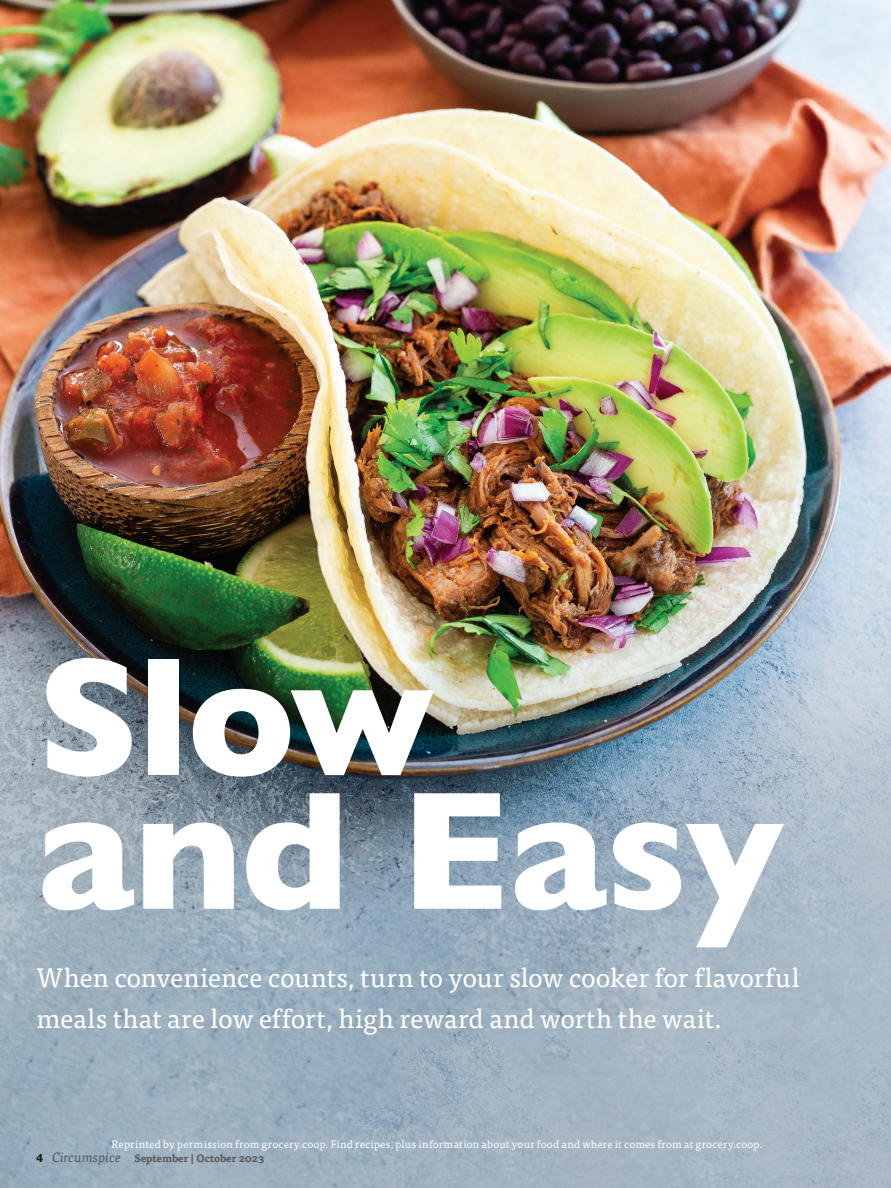
<style>
.page{position:relative;width:891px;height:1188px;background:#fff}
.page>*{position:absolute;margin:0;border:0;box-sizing:border-box;transform-origin:0 0}
.t1{font:800 170.7px/133.6px "Gill Sans";letter-spacing:-.015em;color:#fff}
.t2{font:26.7px/41.5px "Tisa Pro";letter-spacing:-.005em;color:#fff}
.t3{font:10.8px "Tisa Pro";letter-spacing:.015em;color:#fff}
.t4{font:700 10.5px "Tisa Pro";color:#57585a}
.s1{font-family:"Gill Sans";font-weight:800;font-size:12px;color:#231f20}
.s2{font-weight:400;font-style:italic;font-size:13.5px}
</style>
<div class="page">
<img style="left:0;top:0;width:891px;height:1188px">
<p class="t1" style="left:36px;top:650px;width:748px">Slow and Easy</p>
<p class="t2" style="left:36px;top:955px;width:765px">When convenience counts, turn to your slow cooker for flavorful meals that are low effort, high reward and worth the wait.</p>
<p class="t3" style="left:112px;top:1136px;width:653px">Reprinted by permission from grocery.coop. Find recipes, plus information about your food and where it comes from at grocery.coop.</p>
<p class="t4" style="left:36px;top:1150px;width:230px"><span class="s1">4</span> <span class="s2">Circumspice</span> September | October 2023</p>
</div>
